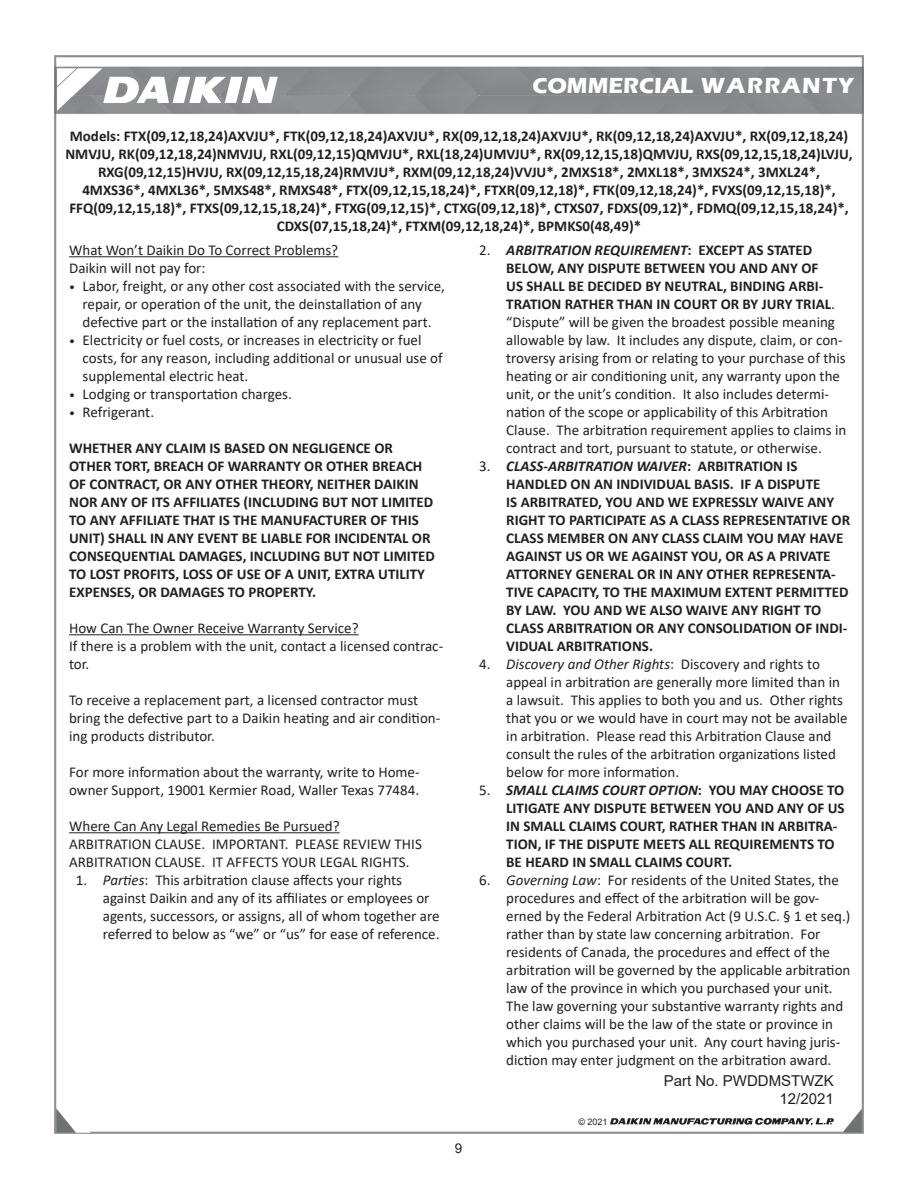
<style>
.page{position:relative;width:918px;height:1188px;background:#fff}
.page>*{position:absolute;margin:0;border:0;box-sizing:border-box;transform-origin:0 0}
.t1{font:700 22.5px "Eras ITC";color:#fff}
.Numbers__1{font:15px/18px "Calibri";color:#231f20}
.Numbers__1-2{font:700 15px/18px "Calibri";color:#231f20}
.Body_Text{font:15px/18px "Calibri";color:#231f20}
.Body_Text-2{font:700 15px/18px "Calibri";color:#231f20}
.Subheadings{font:15px "Calibri";color:#231f20}
.t2{font:15px/18px "Arial";color:#231f20;text-align:right}
.t3{font:13.5px "Arial";color:#231f20}
.t4{font:9px "Arial";color:#231f20}
.s1{font-size:12px}
.s2{font-style:italic}
.s3{font-weight:700;font-style:italic}
.s4{font-weight:700}
.s5{font-weight:400}
</style>
<div class="page">
<img style="left:55px;top:56px;width:809px;height:1078px">
<svg style="left:610px;top:1118px;width:224px;height:7px"></svg>
<hr style="left:69px;top:256px;width:269px;height:1px;background:#231f20">
<hr style="left:69px;top:634px;width:290px;height:1px;background:#231f20">
<hr style="left:69px;top:832px;width:271px;height:1px;background:#231f20">
<p class="t1" style="left:532px;top:72px;width:322px">COMMERCIAL WARRANTY</p>
<p class="Numbers__1-2" style="left:65px;top:126px;width:789px;text-align:center">Models: FTX(09,12,18,24)AXVJU*, FTK(09,12,18,24)AXVJU*, RX(09,12,18,24)AXVJU*, RK(09,12,18,24)AXVJU*, RX(09,12,18,24)<br>NMVJU, RK(09,12,18,24)NMVJU, RXL(09,12,15)QMVJU*, RXL(18,24)UMVJU*, RX(09,12,15,18)QMVJU, RXS(09,12,15,18,24)LVJU, RXG(09,12,15)HVJU, RX(09,12,15,18,24)RMVJU*, RXM(09,12,18,24)VVJU*, 2MXS18*, 2MXL18*, 3MXS24*, 3MXL24*, 4MXS36*, 4MXL36*, 5MXS48*, RMXS48*, FTX(09,12,15,18,24)*, FTXR(09,12,18)*, FTK(09,12,18,24)*, FVXS(09,12,15,18)*, FFQ(09,12,15,18)*, FTXS(09,12,15,18,24)*, FTXG(09,12,15)*, CTXG(09,12,18)*, CTXS07, FDXS(09,12)*, FDMQ(09,12,15,18,24)*, CDXS(07,15,18,24)*, FTXM(09,12,18,24)*, BPMKS0(48,49)*</p>
<p class="Subheadings" style="left:69px;top:240px;width:271px">What Won’t Daikin Do To Correct Problems?</p>
<p class="Body_Text" style="left:69px;top:259px;width:138px">Daikin will not pay for:</p>
<p class="Numbers__1" style="left:83px;top:277px;width:364px;text-indent:-14px"><span class="s1">•</span> Labor, freight, or any other cost associated with the service, repair, or operation of the unit, the deinstallation of any defective part or the installation of any replacement part.</p>
<p class="Numbers__1" style="left:83px;top:331px;width:362px;text-indent:-14px"><span class="s1">•</span> Electricity or fuel costs, or increases in electricity or fuel costs, for any reason, including additional or unusual use of supplemental electric heat.</p>
<p class="Numbers__1" style="left:69px;top:385px;width:224px"><span class="s1">•</span> Lodging or transportation charges.</p>
<p class="Numbers__1" style="left:69px;top:403px;width:87px"><span class="s1">•</span> Refrigerant.</p>
<p class="Body_Text-2" style="left:69px;top:439px;width:367px">WHETHER ANY CLAIM IS BASED ON NEGLIGENCE OR OTHER TORT, BREACH OF WARRANTY OR OTHER BREACH OF CONTRACT, OR ANY OTHER THEORY, NEITHER DAIKIN NOR ANY OF ITS AFFILIATES (INCLUDING BUT NOT LIMITED TO ANY AFFILIATE THAT IS THE MANUFACTURER OF THIS UNIT) SHALL IN ANY EVENT BE LIABLE FOR INCIDENTAL OR CONSEQUENTIAL DAMAGES, INCLUDING BUT NOT LIMITED TO LOST PROFITS, LOSS OF USE OF A UNIT, EXTRA UTILITY EXPENSES, OR DAMAGES TO PROPERTY.</p>
<p class="Subheadings" style="left:69px;top:618px;width:291px">How Can The Owner Receive Warranty Service?</p>
<p class="Body_Text" style="left:69px;top:637px;width:376px">If there is a problem with the unit, contact a licensed contrac&shy;tor.</p>
<p class="Body_Text" style="left:69px;top:691px;width:373px">To receive a replacement part, a licensed contractor must bring the defective part to a Daikin heating and air condition&shy;ing products distributor.</p>
<p class="Body_Text" style="left:69px;top:763px;width:352px">For more information about the warranty, write to Home&shy;owner Support, 19001 Kermier Road, Waller Texas 77484.</p>
<p class="Subheadings" style="left:69px;top:816px;width:272px">Where Can Any Legal Remedies Be Pursued?</p>
<p class="Body_Text" style="left:69px;top:835px;width:354px">ARBITRATION CLAUSE. IMPORTANT. PLEASE REVIEW THIS<br>ARBITRATION CLAUSE. IT AFFECTS YOUR LEGAL RIGHTS.</p>
<p class="Numbers__1" style="left:103px;top:871px;width:338px;text-indent:-27px">1. <span class="s2">Parties</span>: This arbitration clause affects your rights against Daikin and any of its affiliates or employees or agents, successors, or assigns, all of whom together are referred to below as “we” or “us” for ease of reference.</p>
<p class="t3" style="left:455px;top:1139px;width:9px">9</p>
<p class="Numbers__1" style="left:506px;top:241px;width:342px;text-indent:-27px">2. <span class="s3">ARBITRATION REQUIREMENT</span><span class="s4">: EXCEPT AS STATED BELOW, ANY DISPUTE BETWEEN YOU AND ANY OF<br>US SHALL BE DECIDED BY NEUTRAL, BINDING ARBI-TRATION RATHER THAN IN COURT OR BY JURY TRIAL</span>. “Dispute” will be given the broadest possible meaning allowable by law. It includes any dispute, claim, or con&shy;troversy arising from or relating to your purchase of this heating or air conditioning unit, any warranty upon the unit, or the unit’s condition. It also includes determi&shy;nation of the scope or applicability of this Arbitration Clause. The arbitration requirement applies to claims in contract and tort, pursuant to statute, or otherwise.</p>
<p class="Numbers__1-2" style="left:506px;top:457px;width:345px;text-indent:-27px"><span class="s5">3.</span> <span class="s2">CLASS-ARBITRATION WAIVER</span>: ARBITRATION IS HANDLED ON AN INDIVIDUAL BASIS. IF A DISPUTE<br>IS ARBITRATED, YOU AND WE EXPRESSLY WAIVE ANY RIGHT TO PARTICIPATE AS A CLASS REPRESENTATIVE OR CLASS MEMBER ON ANY CLASS CLAIM YOU MAY HAVE AGAINST US OR WE AGAINST YOU, OR AS A PRIVATE ATTORNEY GENERAL OR IN ANY OTHER REPRESENTA-TIVE CAPACITY, TO THE MAXIMUM EXTENT PERMITTED BY LAW. YOU AND WE ALSO WAIVE ANY RIGHT TO CLASS ARBITRATION OR ANY CONSOLIDATION OF INDI-VIDUAL ARBITRATIONS.</p>
<p class="Numbers__1" style="left:506px;top:655px;width:343px;text-indent:-27px">4. <span class="s2">Discovery and Other Rights</span>: Discovery and rights to appeal in arbitration are generally more limited than in a lawsuit. This applies to both you and us. Other rights that you or we would have in court may not be available in arbitration. Please read this Arbitration Clause and consult the rules of the arbitration organizations listed below for more information.</p>
<p class="Numbers__1-2" style="left:506px;top:781px;width:340px;text-indent:-27px"><span class="s5">5.</span> <span class="s2">SMALL CLAIMS COURT OPTION</span>: YOU MAY CHOOSE TO LITIGATE ANY DISPUTE BETWEEN YOU AND ANY OF US IN SMALL CLAIMS COURT, RATHER THAN IN ARBITRA-TION, IF THE DISPUTE MEETS ALL REQUIREMENTS TO BE HEARD IN SMALL CLAIMS COURT.</p>
<p class="Numbers__1" style="left:506px;top:871px;width:346px;text-indent:-27px">6. <span class="s2">Governing Law</span>: For residents of the United States, the procedures and effect of the arbitration will be gov&shy;erned by the Federal Arbitration Act (9 U.S.C. § 1 et seq.) rather than by state law concerning arbitration. For residents of Canada, the procedures and effect of the arbitration will be governed by the applicable arbitration law of the province in which you purchased your unit.<br>The law governing your substantive warranty rights and other claims will be the law of the state or province in which you purchased your unit. Any court having juris&shy;diction may enter judgment on the arbitration award.</p>
<p class="t4" style="left:578px;top:1116px;width:31px">© 2021</p>
<p class="t2" style="left:664px;top:1071px;width:172px">Part No. PWDDMSTWZK<br>12/2021</p>
</div>
